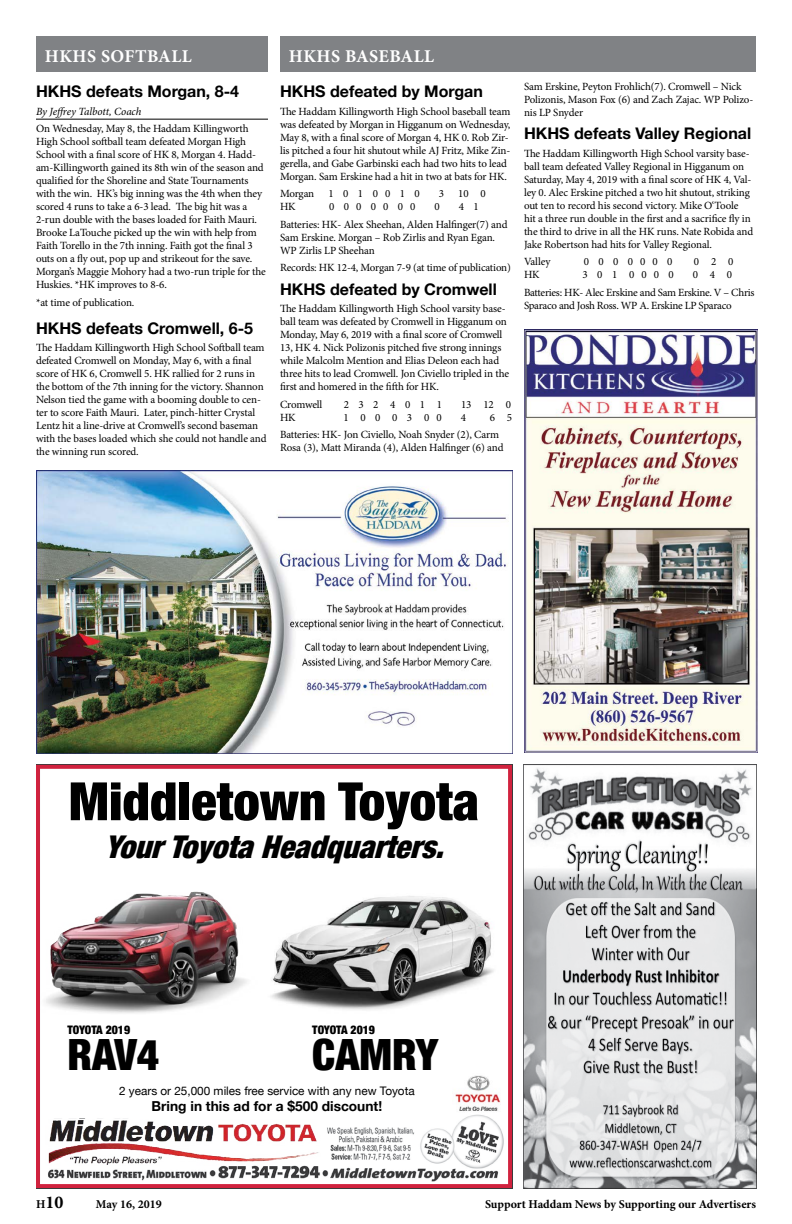
<style>
.page{position:relative;width:792px;height:1224px;background:#fff}
.page>*{position:absolute;margin:0;border:0;box-sizing:border-box;transform-origin:0 0}
.t1{font:900 condensed 52.9px "Helvetica Neue";color:#000}
.t2{font:900 condensed 43.1px "Helvetica Neue";color:#000}
.t3{font:italic 900 condensed 31.3px "Helvetica Neue";color:#000}
.t4{font:700 18px "Minion Pro";letter-spacing:.025em;color:#fff}
.t5{font:700 18px "Minion Pro";color:#000}
.t6{font:700 16px "Helvetica Neue";color:#000}
.t7{font:700 13.7px "Helvetica Neue";color:#000}
.t8{font:700 12px "Minion Pro";letter-spacing:-.005em;color:#000}
.t9{font:11.8px "Helvetica Neue";color:#000}
.t10{font:900 condensed 11.8px "Helvetica Neue";color:#000}
.t11{font:11px/13px "Minion Pro";letter-spacing:-.015em;color:#000}
.t12{font:italic 11px "Minion Pro";letter-spacing:-.01em;color:#000}
.s1{font-size:12px}
</style>
<div class="page">
<img style="left:46px;top:892px;width:201px;height:121px">
<img style="left:271px;top:896px;width:223px;height:114px">
<img style="left:48px;top:1114px;width:456px;height:68px">
<img style="left:48px;top:1120px;width:272px;height:45px">
<div style="left:36px;top:765px;width:476px;height:423px;border:4px solid #d1223e"></div>
<img style="left:455px;top:1075px;width:45px;height:36px">
<img style="left:36px;top:471px;width:476px;height:282px">
<img style="left:524px;top:329px;width:234px;height:424px">
<img style="left:523px;top:765px;width:234px;height:424px">
<div style="left:36px;top:36px;width:232px;height:36px;background:#808285"></div>
<div style="left:280px;top:36px;width:476px;height:36px;background:#808285"></div>
<hr style="left:36px;top:119px;width:232px;height:1px;background:#000">
<h3 class="t4" style="left:45px;top:44px;width:148px">HKHS SOFTBALL</h3>
<h3 class="t4" style="left:289px;top:44px;width:147px">HKHS BASEBALL</h3>
<h3 class="t6" style="left:36px;top:79px;width:205px">HKHS defeats Morgan, 8-4</h3>
<p class="t12" style="left:36px;top:104px;width:107px">By Jeffrey Talbott, Coach</p>
<p class="t11" style="left:36px;top:122px;width:232px">On Wednesday, May 8, the Haddam Killingworth High School softball team defeated Morgan High School with a final score of HK 8, Morgan 4. Hadd&shy;am-Killingworth gained its 8th win of the season and qualified for the Shoreline and State Tournaments with the win. HK’s big inning was the 4th when they scored 4 runs to take a 6-3 lead. The big hit was a 2-run double with the bases loaded for Faith Mauri.<br>Brooke LaTouche picked up the win with help from Faith Torello in the 7th inning. Faith got the final 3 outs on a fly out, pop up and strikeout for the save.<br>Morgan’s Maggie Mohory had a two-run triple for the Huskies. *HK improves to 8-6.</p>
<p class="t11" style="left:36px;top:296px;width:100px">*at time of publication.</p>
<h3 class="t6" style="left:36px;top:316px;width:219px">HKHS defeats Cromwell, 6-5</h3>
<p class="t11" style="left:36px;top:341px;width:232px">The Haddam Killingworth High School Softball team defeated Cromwell on Monday, May 6, with a final score of HK 6, Cromwell 5. HK rallied for 2 runs in the bottom of the 7th inning for the victory. Shannon Nelson tied the game with a booming double to cen&shy;ter to score Faith Mauri. Later, pinch-hitter Crystal Lentz hit a line-drive at Cromwell’s second baseman with the bases loaded which she could not handle and the winning run scored.</p>
<h3 class="t6" style="left:280px;top:79px;width:204px">HKHS defeated by Morgan</h3>
<p class="t11" style="left:280px;top:105px;width:232px">The Haddam Killingworth High School baseball team was defeated by Morgan in Higganum on Wednesday, May 8, with a final score of Morgan 4, HK 0. Rob Zir&shy;lis pitched a four hit shutout while AJ Fritz, Mike Zin&shy;gerella, and Gabe Garbinski each had two hits to lead Morgan. Sam Erskine had a hit in two at bats for HK.</p>
<p class="t11" style="left:280px;top:187px;width:36px">Morgan</p>
<p class="t11" style="left:329px;top:187px;width:93px">1 0 1 0 0 1 0</p>
<p class="t11" style="left:439px;top:187px;width:7px">3</p>
<p class="t11" style="left:458px;top:187px;width:29px">10 0</p>
<p class="t11" style="left:280px;top:200px;width:17px">HK</p>
<p class="t11" style="left:329px;top:200px;width:88px">0 0 0 0 0 0 0</p>
<p class="t11" style="left:434px;top:200px;width:7px">0</p>
<p class="t11" style="left:280px;top:198px;width:229px;line-height:17.5px;text-indent:179px">4 1<br>Batteries: HK- Alex Sheehan, Alden Halfinger(7) and</p>
<p class="t11" style="left:280px;top:231px;width:217px">Sam Erskine. Morgan – Rob Zirlis and Ryan Egan.<br>WP Zirlis LP Sheehan</p>
<p class="t11" style="left:280px;top:261px;width:232px">Records: HK 12-4, Morgan 7-9 (at time of publication)</p>
<h3 class="t6" style="left:280px;top:277px;width:218px">HKHS defeated by Cromwell</h3>
<p class="t11" style="left:280px;top:302px;width:231px">The Haddam Killingworth High School varsity base&shy;ball team was defeated by Cromwell in Higganum on Monday, May 6, 2019 with a final score of Cromwell 13, HK 4. Nick Polizonis pitched five strong innings while Malcolm Mention and Elias Deleon each had three hits to lead Cromwell. Jon Civiello tripled in the first and homered in the fifth for HK.</p>
<p class="t11" style="left:280px;top:398px;width:44px">Cromwell</p>
<p class="t11" style="left:344px;top:398px;width:100px">2 3 2 4 0 1 1</p>
<p class="t11" style="left:461px;top:398px;width:51px">13 12 0</p>
<p class="t11" style="left:280px;top:411px;width:17px">HK</p>
<p class="t11" style="left:343px;top:411px;width:100px">1 0 0 0 3 0 0</p>
<p class="t11" style="left:461px;top:411px;width:7px">4</p>
<p class="t11" style="left:280px;top:409px;width:234px;line-height:17.5px;text-indent:210px">6 5<br>Batteries: HK- Jon Civiello, Noah Snyder (2), Carm</p>
<p class="t11" style="left:280px;top:441px;width:225px">Rosa (3), Matt Miranda (4), Alden Halfinger (6) and</p>
<p class="t11" style="left:524px;top:80px;width:231px">Sam Erskine, Peyton Frohlich(7). Cromwell – Nick<br>Polizonis, Mason Fox (6) and Zach Zajac. WP Polizo&shy;nis LP Snyder</p>
<h3 class="t6" style="left:524px;top:121px;width:229px">HKHS defeats Valley Regional</h3>
<p class="t11" style="left:524px;top:147px;width:231px">The Haddam Killingworth High School varsity base&shy;ball team defeated Valley Regional in Higganum on Saturday, May 4, 2019 with a final score of HK 4, Val&shy;ley 0. Alec Erskine pitched a two hit shutout, striking out ten to record his second victory. Mike O‘Toole<br>hit a three run double in the first and a sacrifice fly in the third to drive in all the HK runs. Nate Robida and Jake Robertson had hits for Valley Regional.</p>
<p class="t11" style="left:524px;top:255px;width:28px">Valley</p>
<p class="t11" style="left:584px;top:255px;width:90px">0 0 0 0 0 0 0</p>
<p class="t11" style="left:694px;top:255px;width:41px">0 2 0</p>
<p class="t11" style="left:524px;top:268px;width:17px">HK</p>
<p class="t11" style="left:583px;top:268px;width:93px">3 0 1 0 0 0 0</p>
<p class="t11" style="left:524px;top:266px;width:232px;line-height:17.5px;text-indent:169px">0 4 0<br>Batteries: HK- Alec Erskine and Sam Erskine. V – Chris</p>
<p class="t11" style="left:524px;top:299px;width:209px">Sparaco and Josh Ross. WP A. Erskine LP Sparaco</p>
<h1 class="t1" style="left:69px;top:769px;width:412px">Middletown Toyota</h1>
<h3 class="t3" style="left:105px;top:827px;width:350px">YourToyotaHeadquarters.</h3>
<p class="t10" style="left:67px;top:1022px;width:64px">TOYOTA 2019</p>
<h2 class="t2" style="left:67px;top:1028px;width:93px">RAV4</h2>
<p class="t10" style="left:312px;top:1022px;width:64px">TOYOTA 2019</p>
<h2 class="t2" style="left:312px;top:1028px;width:127px">CAMRY</h2>
<p class="t9" style="left:119px;top:1083px;width:297px">2 years or 25,000 miles free service with any new Toyota</p>
<p class="t7" style="left:152px;top:1098px;width:232px">Bring in this ad for a $500 discount!</p>
<h3 class="t5" style="left:36px;top:1190px;width:29px"><span class="s1">H</span>10</h3>
<p class="t8" style="left:96px;top:1196px;width:67px">May 16, 2019</p>
<p class="t8" style="left:485px;top:1196px;width:272px">Support Haddam News by Supporting our Advertisers</p>
</div>
